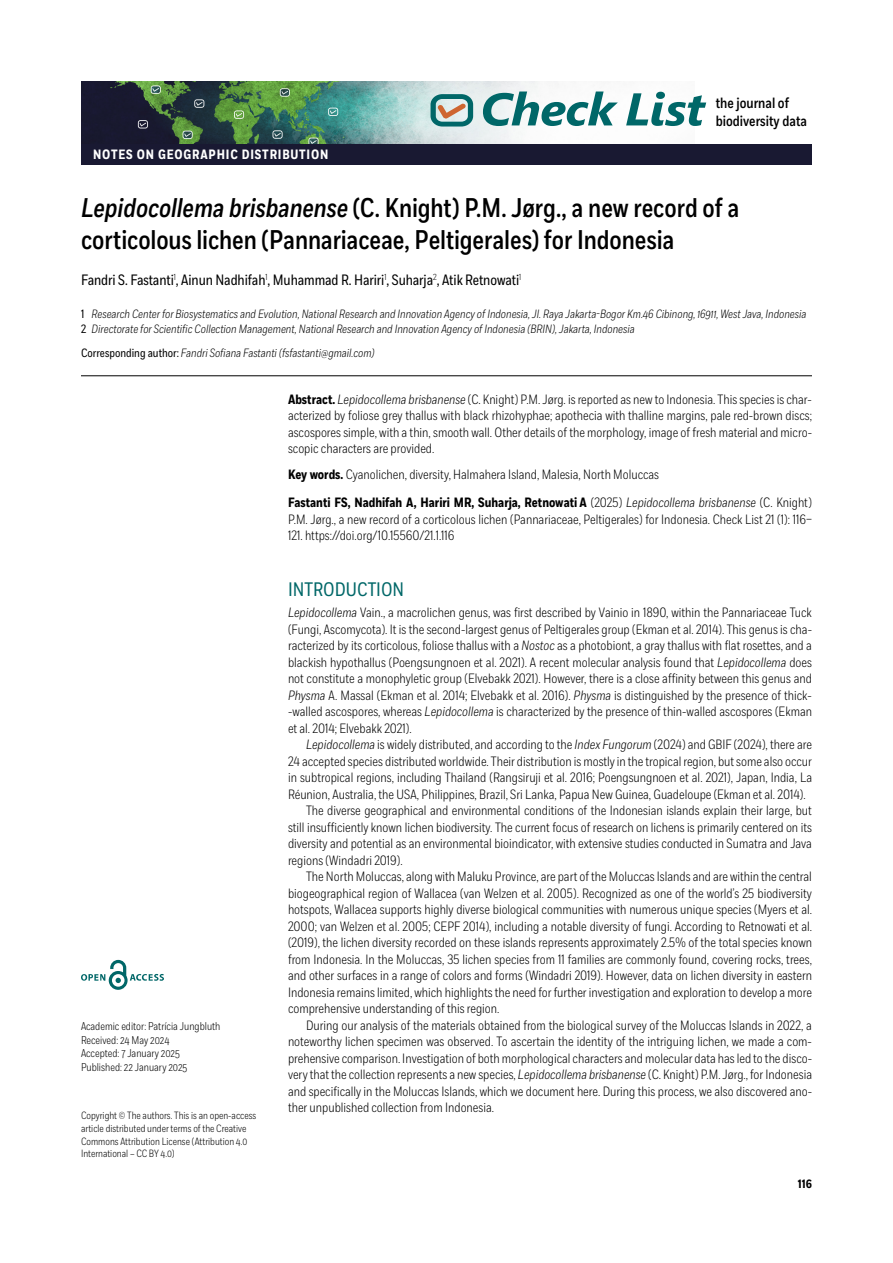
<style>
.page{position:relative;width:893px;height:1263px;background:#fff}
.page>*{position:absolute;margin:0;border:0;box-sizing:border-box;transform-origin:0 0}
.t1{font:500 27px/32.4px "Fort Cond";letter-spacing:-.005em;color:#000}
.t2{font:19.5px "Fort Cond";color:#006768}
.t3{font:15px "Fort Cond";letter-spacing:-.005em;color:#000}
.t4{font:500 14.85px/17.9px "Fort Cond";color:#000}
.t5{font:300 13.5px/16.5px "Fort Cond";color:#000;text-align:justify}
.t6{font:700 13.5px "Fort Cond";letter-spacing:.06em;color:#fff}
.t7{font:italic 300 12px/15px "Fort Cond";color:#000}
.t8{font:700 12px "Fort Cond";color:#000}
.t9{font:300 11.25px/13.5px "Fort Cond";color:#000}
.t10{font:300 10.5px/12.6px "Fort Cond";color:#000}
.s1{font-style:italic}
.s2{font-weight:400;font-style:normal}
.s3{color:#fff}
.s4{font-weight:700}
</style>
<div class="page">
<img style="left:81px;top:81px;width:582px;height:63px">
<svg style="left:431px;top:94px;width:42px;height:33px"></svg>
<svg style="left:483px;top:92px;width:135px;height:34px"></svg>
<svg style="left:626px;top:92px;width:80px;height:34px"></svg>
<div style="left:81px;top:144px;width:731px;height:21px;background:#191932"></div>
<svg style="left:81px;top:960px;width:83px;height:30px"></svg>
<hr style="left:81px;top:375px;width:731px;height:1px;background:#000">
<p class="t6" style="left:93px;top:146px;width:237px">NOTES ON GEOGRAPHIC DISTRIBUTION</p>
<p class="t4" style="left:716px;top:94px;width:93px">the journal of biodiversity data</p>
<h1 class="t1" style="left:81px;top:192px;width:660px"><span class="s1">Lepidocollema brisbanense</span> (C. Knight) P.M. Jørg., a new record of a corticolous lichen (Pannariaceae, Peltigerales) for Indonesia</h1>
<p class="t3" style="left:81px;top:271px;width:442px">Fandri S. Fastanti<sup>1</sup>, Ainun Nadhifah<sup>1</sup>, Muhammad R. Hariri<sup>1</sup>, Suharja<sup>2</sup>, Atik Retnowati<sup>1</sup></p>
<p class="t7" style="left:81px;top:307px;width:727px"><span class="s2">1</span> Research Center for Biosystematics and Evolution, National Research and Innovation Agency of Indonesia, Jl. Raya Jakarta-Bogor Km.46 Cibinong, 16911, West Java, Indonesia<br><span class="s2">2</span> Directorate for Scientific Collection Management, National Research and Innovation Agency of Indonesia (BRIN), Jakarta, Indonesia</p>
<p class="t7" style="left:81px;top:346px;width:295px"><span class="s2">Corresponding author:</span> Fandri Sofiana Fastanti (<span class="s3">fsfastanti@gmail.com</span>)</p>
<p class="t9" style="left:81px;top:1020px;width:141px">Academic editor: Patrícia Jungbluth<br>Received: 24 May 2024<br>Accepted: 7 January 2025<br>Published: 22 January 2025</p>
<p class="t10" style="left:81px;top:1109px;width:177px">Copyright © The authors. This is an open‑access article distributed under terms of the Creative Commons Attribution License (Attribution 4.0<br>International – CC BY 4.0)</p>
<p class="t5" style="left:288px;top:391px;width:525px"><span class="s4">Abstract.</span> <span class="s1">Lepidocollema brisbanense</span> (C. Knight) P.M. Jørg. is reported as new to Indonesia. This species is char‑ acterized by foliose grey thallus with black rhizohyphae; apothecia with thalline margins, pale red-brown discs; ascospores simple, with a thin, smooth wall. Other details of the morphology, image of fresh material and micro‑ scopic characters are provided.</p>
<p class="t5" style="left:288px;top:460px;width:525px;line-height:28.5px"><span class="s4">Key words.</span> Cyanolichen, diversity, Halmahera Island, Malesia, North Moluccas<br><span class="s4">Fastanti FS, Nadhifah A, Hariri MR, Suharja, Retnowati A</span> (2025) <span class="s1">Lepidocollema brisbanense</span> (C. Knight)</p>
<p class="t5" style="left:288px;top:511px;width:525px">P.M. Jørg., a new record of a corticolous lichen (Pannariaceae, Peltigerales) for Indonesia. Check List 21 (1): 116–<br>121. https://doi.org/10.15560/21.1.116</p>
<h2 class="t2" style="left:288px;top:578px;width:118px">INTRODUCTION</h2>
<p class="t5" style="left:288px;top:604px;width:525px"><span class="s1">Lepidocollema</span> Vain., a macrolichen genus, was first described by Vainio in 1890, within the Pannariaceae Tuck (Fungi, Ascomycota). It is the second-largest genus of Peltigerales group (Ekman et al. 2014). This genus is cha‑ racterized by its corticolous, foliose thallus with a <span class="s1">Nostoc</span> as a photobiont, a gray thallus with flat rosettes, and a blackish hypothallus (Poengsungnoen et al. 2021). A recent molecular analysis found that <span class="s1">Lepidocollema</span> does not constitute a monophyletic group (Elvebakk 2021). However, there is a close affinity between this genus and <span class="s1">Physma</span> A. Massal (Ekman et al. 2014; Elvebakk et al. 2016). <span class="s1">Physma</span> is distinguished by the presence of thick‑ -walled ascospores, whereas <span class="s1">Lepidocollema</span> is characterized by the presence of thin-walled ascospores (Ekman et al. 2014; Elvebakk 2021).</p>
<p class="t5" style="left:306px;top:736px;width:507px"><span class="s1">Lepidocollema</span> is widely distributed, and according to the <span class="s1">Index Fungorum</span> (2024) and GBIF (2024), there are</p>
<p class="t5" style="left:288px;top:753px;width:525px">24 accepted species distributed worldwide. Their distribution is mostly in the tropical region, but some also occur</p>
<p class="t5" style="left:288px;top:769px;width:525px">in subtropical regions, including Thailand (Rangsiruji et al. 2016; Poengsungnoen et al. 2021), Japan, India, La</p>
<p class="t5" style="left:288px;top:786px;width:519px">Réunion, Australia, the USA, Philippines, Brazil, Sri Lanka, Papua New Guinea, Guadeloupe (Ekman et al. 2014).</p>
<p class="t5" style="left:306px;top:802px;width:507px">The diverse geographical and environmental conditions of the Indonesian islands explain their large, but</p>
<p class="t5" style="left:288px;top:819px;width:525px">still insufficiently known lichen biodiversity. The current focus of research on lichens is primarily centered on its</p>
<p class="t5" style="left:288px;top:835px;width:525px">diversity and potential as an environmental bioindicator, with extensive studies conducted in Sumatra and Java</p>
<p class="t5" style="left:288px;top:852px;width:116px">regions (Windadri 2019).</p>
<p class="t5" style="left:306px;top:868px;width:507px">The North Moluccas, along with Maluku Province, are part of the Moluccas Islands and are within the central</p>
<p class="t5" style="left:288px;top:885px;width:525px">biogeographical region of Wallacea (van Welzen et al. 2005). Recognized as one of the world’s 25 biodiversity</p>
<p class="t5" style="left:288px;top:901px;width:525px">hotspots, Wallacea supports highly diverse biological communities with numerous unique species (Myers et al.</p>
<p class="t5" style="left:288px;top:918px;width:525px">2000; van Welzen et al. 2005; CEPF 2014), including a notable diversity of fungi. According to Retnowati et al.</p>
<p class="t5" style="left:288px;top:934px;width:525px">(2019), the lichen diversity recorded on these islands represents approximately 2.5% of the total species known</p>
<p class="t5" style="left:288px;top:951px;width:525px">from Indonesia. In the Moluccas, 35 lichen species from 11 families are commonly found, covering rocks, trees,</p>
<p class="t5" style="left:288px;top:967px;width:525px">and other surfaces in a range of colors and forms (Windadri 2019). However, data on lichen diversity in eastern</p>
<p class="t5" style="left:288px;top:984px;width:525px">Indonesia remains limited, which highlights the need for further investigation and exploration to develop a more</p>
<p class="t5" style="left:288px;top:1000px;width:213px">comprehensive understanding of this region.</p>
<p class="t5" style="left:306px;top:1017px;width:507px">During our analysis of the materials obtained from the biological survey of the Moluccas Islands in 2022, a</p>
<p class="t5" style="left:288px;top:1033px;width:525px">noteworthy lichen specimen was observed. To ascertain the identity of the intriguing lichen, we made a com‑</p>
<p class="t5" style="left:288px;top:1050px;width:525px">prehensive comparison. Investigation of both morphological characters and molecular data has led to the disco‑</p>
<p class="t5" style="left:288px;top:1066px;width:525px">very that the collection represents a new species, <span class="s1">Lepidocollema brisbanense</span> (C. Knight) P.M. Jørg., for Indonesia</p>
<p class="t5" style="left:288px;top:1083px;width:525px">and specifically in the Moluccas Islands, which we document here. During this process, we also discovered ano‑</p>
<p class="t5" style="left:288px;top:1099px;width:208px">ther unpublished collection from Indonesia.</p>
<p class="t8" style="left:798px;top:1176px;width:15px">116</p>
</div>
